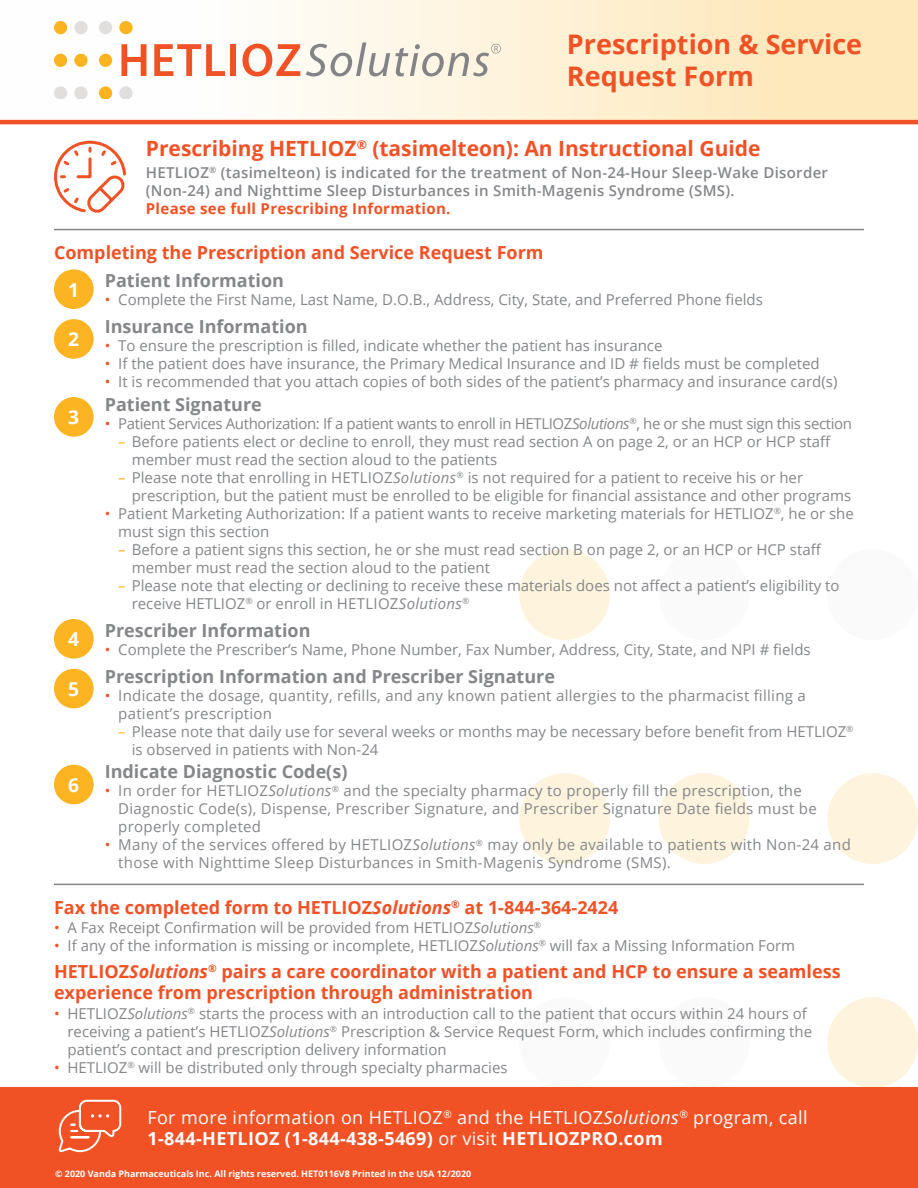
<style>
.page{position:relative;width:918px;height:1188px;background:#fff}
.page>*{position:absolute;margin:0;border:0;box-sizing:border-box;transform-origin:0 0}
.t1{font:700 27px/32.4px "Open Sans";color:#f05226}
.t2{font:700 21px "Open Sans";color:#f05226}
.t3{font:700 19.2px "Open Sans";color:#fff}
.t4{font:700 18px/21.6px "Open Sans";color:#f05226}
.t5{font:700 18px "Open Sans";color:#848689}
.t6{font:18px/21.6px "Open Sans";letter-spacing:.02em;color:#fff}
.t7{font:15px/18px "Open Sans";color:#848689}
.t8{font:15px/18px "Open Sans";letter-spacing:.02em;color:#848689}
.t9{font:600 15px/18px "Open Sans";letter-spacing:.02em;color:#848689}
.t10{font:15px "Open Sans";letter-spacing:-.025em;color:#848689}
.t11{font:700 9px "Open Sans";color:#fff}
.s1{font-weight:700;color:#f05226}
.s2{color:#f05226}
.s3{font-style:italic}
.s4{color:#fcb423}
.s5{font-weight:700}
</style>
<div class="page">
<div style="left:519px;top:549px;width:91px;height:91px;background:#fef3dd;border-radius:50%"></div>
<div style="left:659px;top:549px;width:90px;height:91px;background:#fafafa;border-radius:50%"></div>
<div style="left:827px;top:549px;width:91px;height:91px;background:#fafafa;border-radius:50%"></div>
<div style="left:519px;top:773px;width:91px;height:91px;background:#fef3dd;border-radius:50%"></div>
<div style="left:659px;top:773px;width:90px;height:91px;background:#fef3dd;border-radius:50%"></div>
<div style="left:827px;top:773px;width:91px;height:91px;background:#fef3dd;border-radius:50%"></div>
<div style="left:519px;top:997px;width:91px;height:91px;background:#fafafa;border-radius:50%"></div>
<div style="left:659px;top:997px;width:90px;height:91px;background:#fafafa;border-radius:50%"></div>
<div style="left:827px;top:997px;width:91px;height:91px;background:#fef3dd;border-radius:50%"></div>
<div style="left:0;top:1088px;width:918px;height:100px;background:#f05226"></div>
<div style="left:0;top:0;width:918px;height:120px;background:linear-gradient(to right,#feffff,#fee7b6)"></div>
<div style="left:54px;top:21px;width:13px;height:13px;background:#fbb420;border-radius:50%"></div>
<div style="left:74px;top:21px;width:14px;height:13px;background:#e0dfde;border-radius:50%"></div>
<div style="left:99px;top:21px;width:13px;height:13px;background:#e0dfde;border-radius:50%"></div>
<div style="left:119px;top:21px;width:14px;height:13px;background:#fbb420;border-radius:50%"></div>
<div style="left:54px;top:54px;width:13px;height:13px;background:#fbb420;border-radius:50%"></div>
<div style="left:74px;top:54px;width:14px;height:13px;background:#fbb420;border-radius:50%"></div>
<div style="left:99px;top:54px;width:13px;height:13px;background:#fbb420;border-radius:50%"></div>
<div style="left:54px;top:86px;width:13px;height:13px;background:#e0dfde;border-radius:50%"></div>
<div style="left:74px;top:86px;width:14px;height:13px;background:#e0dfde;border-radius:50%"></div>
<div style="left:99px;top:86px;width:13px;height:13px;background:#fbb420;border-radius:50%"></div>
<div style="left:119px;top:86px;width:14px;height:13px;background:#e0dfde;border-radius:50%"></div>
<svg style="left:121px;top:44px;width:25px;height:32px"></svg>
<svg style="left:154px;top:44px;width:71px;height:32px"></svg>
<div style="left:231px;top:44px;width:5px;height:32px;background:#f05125"></div>
<svg style="left:242px;top:44px;width:58px;height:32px"></svg>
<svg style="left:306px;top:43px;width:195px;height:33px;background:#dfd9ce"></svg>
<hr style="left:0;top:120px;width:918px;height:4px;background:#f05226">
<div style="left:54px;top:269px;width:40px;height:40px;background:#fcb423;border-radius:50%"></div>
<div style="left:54px;top:319px;width:40px;height:40px;background:#fcb423;border-radius:50%"></div>
<div style="left:54px;top:619px;width:40px;height:40px;background:#fcb423;border-radius:50%"></div>
<div style="left:54px;top:669px;width:40px;height:39px;background:#fcb423;border-radius:50%"></div>
<div style="left:54px;top:765px;width:40px;height:39px;background:#fcb423;border-radius:50%"></div>
<div style="left:54px;top:397px;width:40px;height:40px;background:#fcb423;border-radius:50%"></div>
<hr style="left:54px;top:229px;width:810px;height:1px;background:#848689">
<hr style="left:54px;top:884px;width:810px;height:1px;background:#848689">
<svg style="left:54px;top:140px;width:72px;height:73px"></svg>
<svg style="left:58px;top:1099px;width:64px;height:54px"></svg>
<p class="t1" style="left:567px;top:27px;width:297px">Prescription &amp; Service<br>Request Form</p>
<p class="t2" style="left:146px;top:133px;width:616px">Prescribing HETLIOZ<sup>®</sup> (tasimelteon): An Instructional Guide</p>
<p class="t9" style="left:146px;top:163px;width:684px">HETLIOZ<sup>®</sup> (tasimelteon) is indicated for the treatment of Non-24-Hour Sleep-Wake Disorder (Non-24) and Nighttime Sleep Disturbances in Smith-Magenis Syndrome (SMS).<br><span class="s1">Please see full Prescribing Information.</span></p>
<p class="t4" style="left:54px;top:241px;width:491px">Completing the Prescription and Service Request Form</p>
<p class="t3" style="left:68px;top:276px;width:12px">1</p>
<p class="t3" style="left:68px;top:326px;width:12px">2</p>
<p class="t3" style="left:68px;top:404px;width:12px">3</p>
<p class="t3" style="left:68px;top:626px;width:12px">4</p>
<p class="t3" style="left:68px;top:675px;width:12px">5</p>
<p class="t3" style="left:68px;top:771px;width:12px">6</p>
<p class="t5" style="left:105px;top:268px;width:181px">Patient Information</p>
<p class="t7" style="left:105px;top:290px;width:660px"><span class="s2">•</span> Complete the First Name, Last Name, D.O.B., Address, City, State, and Preferred Phone fields</p>
<p class="t5" style="left:105px;top:314px;width:204px">Insurance Information</p>
<p class="t7" style="left:105px;top:336px;width:559px"><span class="s2">•</span> To ensure the prescription is filled, indicate whether the patient has insurance</p>
<p class="t7" style="left:105px;top:354px;width:716px"><span class="s2">•</span> If the patient does have insurance, the Primary Medical Insurance and ID # fields must be completed</p>
<p class="t7" style="left:105px;top:372px;width:734px"><span class="s2">•</span> It is recommended that you attach copies of both sides of the patient’s pharmacy and insurance card(s)</p>
<p class="t5" style="left:105px;top:392px;width:159px">Patient Signature</p>
<p class="t10" style="left:105px;top:413px;width:749px"><span class="s2">•</span> Patient Services Authorization: If a patient wants to enroll in HETLIOZ<span class="s3">Solutions</span><sup>®</sup>, he or she must sign this section</p>
<p class="t7" style="left:132px;top:432px;width:701px;text-indent:-14px"><span class="s4">–</span> Before patients elect or decline to enroll, they must read section A on page 2, or an HCP or HCP staff member must read the section aloud to the patients</p>
<p class="t7" style="left:132px;top:468px;width:721px;text-indent:-14px"><span class="s4">–</span> Please note that enrolling in HETLIOZ<span class="s3">Solutions</span><sup>®</sup> is not required for a patient to receive his or her prescription, but the patient must be enrolled to be eligible for financial assistance and other programs</p>
<p class="t7" style="left:118px;top:504px;width:737px;text-indent:-13px"><span class="s2">•</span> Patient Marketing Authorization: If a patient wants to receive marketing materials for HETLIOZ<sup>®</sup>, he or she must sign this section</p>
<p class="t7" style="left:132px;top:540px;width:691px;text-indent:-14px"><span class="s4">–</span> Before a patient signs this section, he or she must read section B on page 2, or an HCP or HCP staff member must read the section aloud to the patient</p>
<p class="t7" style="left:132px;top:576px;width:709px;text-indent:-14px"><span class="s4">–</span> Please note that electing or declining to receive these materials does not affect a patient’s eligibility to receive HETLIOZ<sup>®</sup> or enroll in HETLIOZ<span class="s3">Solutions</span><sup>®</sup></p>
<p class="t5" style="left:105px;top:617px;width:207px">Prescriber Information</p>
<p class="t7" style="left:105px;top:640px;width:707px"><span class="s2">•</span> Complete the Prescriber’s Name, Phone Number, Fax Number, Address, City, State, and NPI # fields</p>
<p class="t5" style="left:105px;top:663px;width:452px">Prescription Information and Prescriber Signature</p>
<p class="t8" style="left:118px;top:686px;width:689px;text-indent:-14px"><span class="s2">•</span> Indicate the dosage, quantity, refills, and any known patient allergies to the pharmacist filling a patient’s prescription</p>
<p class="t7" style="left:132px;top:722px;width:723px;text-indent:-13px"><span class="s4">–</span> Please note that daily use for several weeks or months may be necessary before benefit from HETLIOZ<sup>® </sup>is observed in patients with Non-24</p>
<p class="t5" style="left:105px;top:759px;width:244px">Indicate Diagnostic Code(s)</p>
<p class="t8" style="left:118px;top:782px;width:700px;text-indent:-14px"><span class="s2">•</span> In order for HETLIOZ<span class="s3">Solutions</span><sup>®</sup> and the specialty pharmacy to properly fill the prescription, the<br>Diagnostic Code(s), Dispense, Prescriber Signature, and Prescriber Signature Date fields must be properly completed</p>
<p class="t8" style="left:118px;top:836px;width:734px;text-indent:-14px"><span class="s2">•</span> Many of the services offered by HETLIOZ<span class="s3">Solutions</span><sup>®</sup> may only be available to patients with Non-24 and those with Nighttime Sleep Disturbances in Smith-Magenis Syndrome (SMS).</p>
<p class="t4" style="left:54px;top:896px;width:566px">Fax the completed form to HETLIOZ<span class="s3">Solutions</span><sup>®</sup> at 1-844-364-2424</p>
<p class="t7" style="left:54px;top:918px;width:489px"><span class="s2">•</span> A Fax Receipt Confirmation will be provided from HETLIOZ<span class="s3">Solutions</span><sup>®</sup></p>
<p class="t7" style="left:54px;top:936px;width:743px"><span class="s2">•</span> If any of the information is missing or incomplete, HETLIOZ<span class="s3">Solutions</span><sup>®</sup> will fax a Missing Information Form</p>
<p class="t4" style="left:54px;top:960px;width:788px">HETLIOZ<span class="s3">Solutions</span><sup>®</sup> pairs a care coordinator with a patient and HCP to ensure a seamless experience from prescription through administration</p>
<p class="t7" style="left:68px;top:1004px;width:746px;text-indent:-14px"><span class="s2">•</span> HETLIOZ<span class="s3">Solutions</span><sup>®</sup> starts the process with an introduction call to the patient that occurs within 24 hours of receiving a patient’s HETLIOZ<span class="s3">Solutions</span><sup>®</sup> Prescription &amp; Service Request Form, which includes confirming the patient’s contact and prescription delivery information</p>
<p class="t7" style="left:54px;top:1058px;width:455px"><span class="s2">•</span> HETLIOZ<sup>®</sup> will be distributed only through specialty pharmacies</p>
<p class="t6" style="left:147px;top:1106px;width:662px">For more information on HETLIOZ<sup>®</sup> and the HETLIOZ<span class="s3">Solutions</span><sup>®</sup> program, call<br><span class="s5">1-844-HETLIOZ (1-844-438-5469)</span> or visit <span class="s5">HETLIOZPRO.com</span></p>
<p class="t11" style="left:55px;top:1167px;width:418px">© 2020 Vanda Pharmaceuticals Inc. All rights reserved. HET0116V8 Printed in the USA 12/2020</p>
</div>
